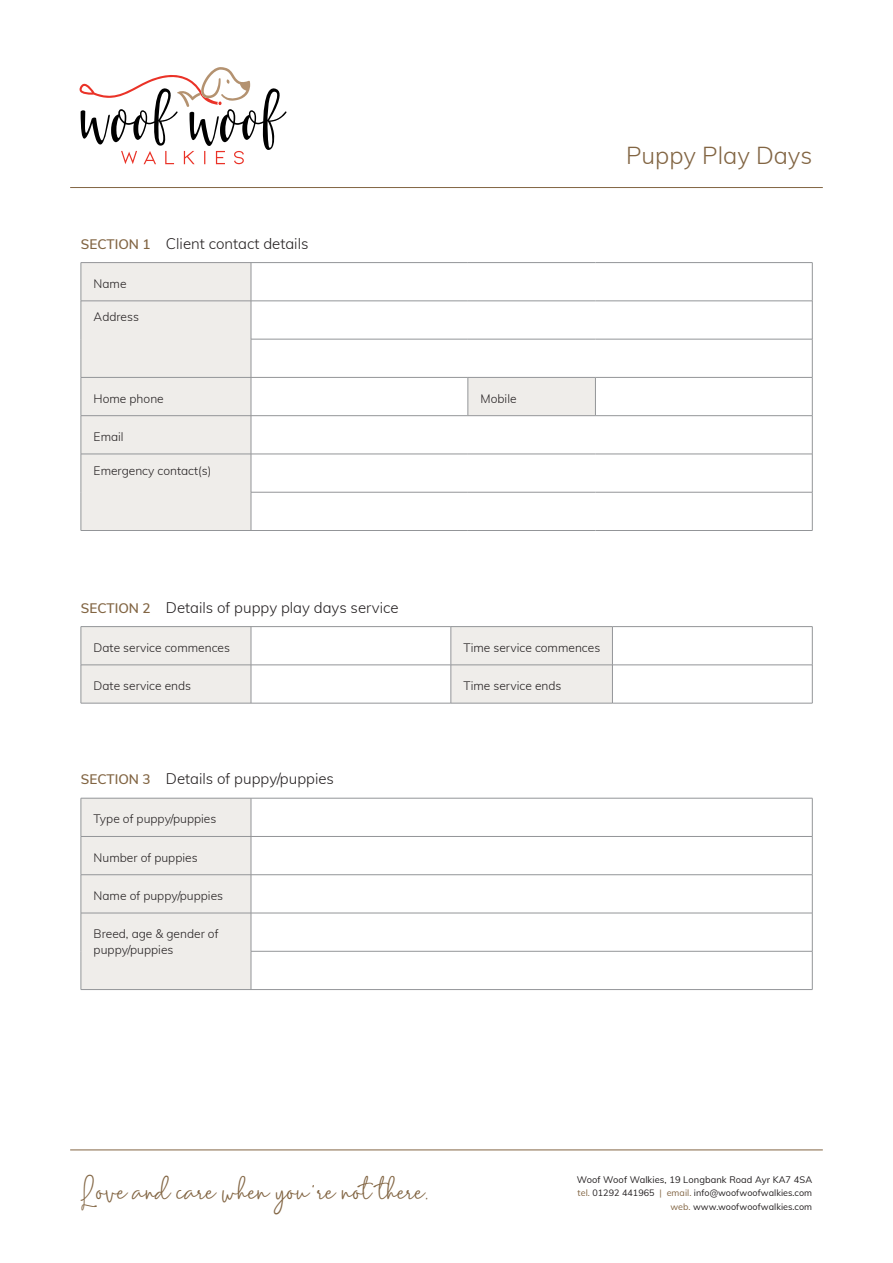
<style>
.page{position:relative;width:893px;height:1263px;background:#fff}
.page>*{position:absolute;margin:0;border:0;box-sizing:border-box;transform-origin:0 0}
.t1{font:30px "Mention Signature";letter-spacing:-.02em;color:#826543}
.t2{font:300 24px "Muli";color:#826543}
.t3{font:300 15px "Muli";color:#231f20}
.t4{font:300 12px/15.9px "Muli";color:#231f20}
.t5{font:9.3px "Muli";letter-spacing:.01em;color:#231f20}
.t6{font:9px/13.5px "Muli";letter-spacing:.005em;color:#231f20;text-align:right}
.s1{font-weight:600;font-size:13.5px;color:#826543}
.s2{color:#826543}
</style>
<div class="page">
<hr style="left:70px;top:1150px;width:753px;height:1px;background:#826543">
<div style="left:82px;top:263px;width:169px;height:267px;background:#efedea"></div>
<svg style="left:252px;top:263px;width:560px;height:267px"></svg>
<hr style="left:81px;top:263px;width:1px;height:38px;background:#939598">
<hr style="left:251px;top:263px;width:1px;height:38px;background:#939598">
<hr style="left:812px;top:263px;width:1px;height:38px;background:#939598">
<hr style="left:81px;top:301px;width:170px;height:1px;background:#939598">
<hr style="left:81px;top:301px;width:1px;height:38px;background:#939598">
<hr style="left:251px;top:301px;width:217px;height:1px;background:#939598">
<hr style="left:251px;top:301px;width:1px;height:38px;background:#939598">
<hr style="left:468px;top:301px;width:127px;height:1px;background:#939598">
<hr style="left:595px;top:301px;width:217px;height:1px;background:#939598">
<hr style="left:812px;top:301px;width:1px;height:38px;background:#939598">
<hr style="left:81px;top:339px;width:1px;height:38px;background:#939598">
<hr style="left:251px;top:339px;width:217px;height:1px;background:#939598">
<hr style="left:251px;top:339px;width:1px;height:38px;background:#939598">
<hr style="left:468px;top:339px;width:127px;height:1px;background:#939598">
<hr style="left:595px;top:339px;width:217px;height:1px;background:#939598">
<hr style="left:812px;top:339px;width:1px;height:38px;background:#939598">
<hr style="left:81px;top:377px;width:170px;height:1px;background:#939598">
<hr style="left:81px;top:377px;width:1px;height:39px;background:#939598">
<hr style="left:251px;top:377px;width:217px;height:1px;background:#939598">
<hr style="left:251px;top:377px;width:1px;height:39px;background:#939598">
<hr style="left:468px;top:377px;width:127px;height:1px;background:#939598">
<hr style="left:468px;top:377px;width:1px;height:39px;background:#939598">
<hr style="left:595px;top:377px;width:217px;height:1px;background:#939598">
<hr style="left:595px;top:377px;width:1px;height:39px;background:#939598">
<hr style="left:812px;top:377px;width:1px;height:39px;background:#939598">
<hr style="left:81px;top:415px;width:170px;height:1px;background:#939598">
<hr style="left:81px;top:416px;width:1px;height:38px;background:#939598">
<hr style="left:251px;top:415px;width:217px;height:1px;background:#939598">
<hr style="left:251px;top:416px;width:1px;height:38px;background:#939598">
<hr style="left:468px;top:415px;width:127px;height:1px;background:#939598">
<hr style="left:595px;top:415px;width:217px;height:1px;background:#939598">
<hr style="left:812px;top:416px;width:1px;height:38px;background:#939598">
<hr style="left:81px;top:454px;width:170px;height:1px;background:#939598">
<hr style="left:81px;top:454px;width:1px;height:38px;background:#939598">
<hr style="left:251px;top:454px;width:217px;height:1px;background:#939598">
<hr style="left:251px;top:454px;width:1px;height:38px;background:#939598">
<hr style="left:468px;top:454px;width:127px;height:1px;background:#939598">
<hr style="left:595px;top:454px;width:217px;height:1px;background:#939598">
<hr style="left:812px;top:454px;width:1px;height:38px;background:#939598">
<hr style="left:81px;top:492px;width:1px;height:38px;background:#939598">
<hr style="left:251px;top:492px;width:217px;height:1px;background:#939598">
<hr style="left:251px;top:492px;width:1px;height:38px;background:#939598">
<hr style="left:468px;top:492px;width:127px;height:1px;background:#939598">
<hr style="left:595px;top:492px;width:217px;height:1px;background:#939598">
<hr style="left:812px;top:492px;width:1px;height:38px;background:#939598">
<hr style="left:81px;top:530px;width:170px;height:1px;background:#939598">
<hr style="left:251px;top:530px;width:217px;height:1px;background:#939598">
<hr style="left:468px;top:530px;width:127px;height:1px;background:#939598">
<hr style="left:595px;top:530px;width:217px;height:1px;background:#939598">
<hr style="left:81px;top:262px;width:170px;height:1px;background:#939598">
<hr style="left:251px;top:262px;width:217px;height:1px;background:#939598">
<hr style="left:468px;top:262px;width:127px;height:1px;background:#939598">
<hr style="left:595px;top:262px;width:217px;height:1px;background:#939598">
<svg style="left:82px;top:627px;width:730px;height:76px"></svg>
<hr style="left:81px;top:626px;width:170px;height:1px;background:#939598">
<hr style="left:81px;top:627px;width:1px;height:38px;background:#939598">
<hr style="left:251px;top:626px;width:200px;height:1px;background:#939598">
<hr style="left:251px;top:627px;width:1px;height:38px;background:#939598">
<hr style="left:451px;top:626px;width:161px;height:1px;background:#939598">
<hr style="left:451px;top:627px;width:1px;height:38px;background:#939598">
<hr style="left:612px;top:626px;width:200px;height:1px;background:#939598">
<hr style="left:612px;top:627px;width:1px;height:38px;background:#939598">
<hr style="left:812px;top:627px;width:1px;height:38px;background:#939598">
<hr style="left:81px;top:665px;width:170px;height:1px;background:#939598">
<hr style="left:81px;top:665px;width:1px;height:38px;background:#939598">
<hr style="left:251px;top:665px;width:200px;height:1px;background:#939598">
<hr style="left:251px;top:665px;width:1px;height:38px;background:#939598">
<hr style="left:451px;top:665px;width:161px;height:1px;background:#939598">
<hr style="left:451px;top:665px;width:1px;height:38px;background:#939598">
<hr style="left:612px;top:665px;width:200px;height:1px;background:#939598">
<hr style="left:612px;top:665px;width:1px;height:38px;background:#939598">
<hr style="left:812px;top:665px;width:1px;height:38px;background:#939598">
<hr style="left:81px;top:703px;width:170px;height:1px;background:#939598">
<hr style="left:251px;top:703px;width:200px;height:1px;background:#939598">
<hr style="left:451px;top:703px;width:161px;height:1px;background:#939598">
<hr style="left:612px;top:703px;width:200px;height:1px;background:#939598">
<svg style="left:79px;top:67px;width:208px;height:97px"></svg>
<hr style="left:70px;top:187px;width:753px;height:1px;background:#826543">
<div style="left:82px;top:799px;width:169px;height:190px;background:#efedea"></div>
<svg style="left:252px;top:799px;width:560px;height:190px"></svg>
<hr style="left:81px;top:798px;width:1px;height:38px;background:#939598">
<hr style="left:251px;top:798px;width:1px;height:38px;background:#939598">
<hr style="left:812px;top:798px;width:1px;height:38px;background:#939598">
<hr style="left:81px;top:836px;width:170px;height:1px;background:#939598">
<hr style="left:81px;top:836px;width:1px;height:39px;background:#939598">
<hr style="left:251px;top:836px;width:561px;height:1px;background:#939598">
<hr style="left:251px;top:836px;width:1px;height:39px;background:#939598">
<hr style="left:812px;top:836px;width:1px;height:39px;background:#939598">
<hr style="left:81px;top:874px;width:170px;height:1px;background:#939598">
<hr style="left:81px;top:875px;width:1px;height:38px;background:#939598">
<hr style="left:251px;top:874px;width:561px;height:1px;background:#939598">
<hr style="left:251px;top:875px;width:1px;height:38px;background:#939598">
<hr style="left:812px;top:875px;width:1px;height:38px;background:#939598">
<hr style="left:81px;top:913px;width:170px;height:1px;background:#939598">
<hr style="left:81px;top:913px;width:1px;height:38px;background:#939598">
<hr style="left:251px;top:913px;width:561px;height:1px;background:#939598">
<hr style="left:251px;top:913px;width:1px;height:38px;background:#939598">
<hr style="left:812px;top:913px;width:1px;height:38px;background:#939598">
<hr style="left:81px;top:951px;width:1px;height:38px;background:#939598">
<hr style="left:251px;top:951px;width:561px;height:1px;background:#939598">
<hr style="left:251px;top:951px;width:1px;height:38px;background:#939598">
<hr style="left:812px;top:951px;width:1px;height:38px;background:#939598">
<hr style="left:81px;top:989px;width:170px;height:1px;background:#939598">
<hr style="left:251px;top:989px;width:561px;height:1px;background:#939598">
<hr style="left:81px;top:798px;width:170px;height:1px;background:#939598">
<hr style="left:251px;top:798px;width:561px;height:1px;background:#939598">
<p class="t3" style="left:81px;top:233px;width:229px"><span class="s1">SECTION 1</span> Client contact details</p>
<p class="t4" style="left:94px;top:275px;width:34px">Name</p>
<p class="t4" style="left:94px;top:309px;width:47px">Address</p>
<p class="t4" style="left:94px;top:390px;width:72px">Home phone</p>
<p class="t4" style="left:481px;top:390px;width:37px">Mobile</p>
<p class="t4" style="left:94px;top:428px;width:32px">Email</p>
<p class="t4" style="left:94px;top:462px;width:119px">Emergency contact(s)</p>
<h2 class="t2" style="left:626px;top:138px;width:187px">Puppy Play Days</h2>
<p class="t3" style="left:81px;top:597px;width:319px"><span class="s1">SECTION 2</span> Details of puppy play days service</p>
<p class="t4" style="left:94px;top:639px;width:138px">Date service commences</p>
<p class="t4" style="left:464px;top:639px;width:138px">Time service commences</p>
<p class="t4" style="left:94px;top:677px;width:99px">Date service ends</p>
<p class="t4" style="left:464px;top:677px;width:99px">Time service ends</p>
<p class="t3" style="left:81px;top:768px;width:255px"><span class="s1">SECTION 3</span> Details of puppy/puppies</p>
<p class="t4" style="left:94px;top:810px;width:124px">Type of puppy/puppies</p>
<p class="t4" style="left:94px;top:849px;width:105px">Number of puppies</p>
<p class="t4" style="left:94px;top:887px;width:131px">Name of puppy/puppies</p>
<p class="t4" style="left:94px;top:925px;width:126px">Breed, age &amp; gender of puppy/puppies</p>
<h1 class="t1" style="left:81px;top:1175px;width:351px">Love and care when you're not there.</h1>
<p class="t5" style="left:577px;top:1173px;width:237px">Woof Woof Walkies, 19 Longbank Road Ayr KA7 4SA</p>
<p class="t6" style="left:578px;top:1186px;width:236px"><span class="s2">tel.</span> 01292 441965 <span class="s2">| email.</span> info@woofwoofwalkies.com <span class="s2">web.</span> www.woofwoofwalkies.com</p>
</div>
